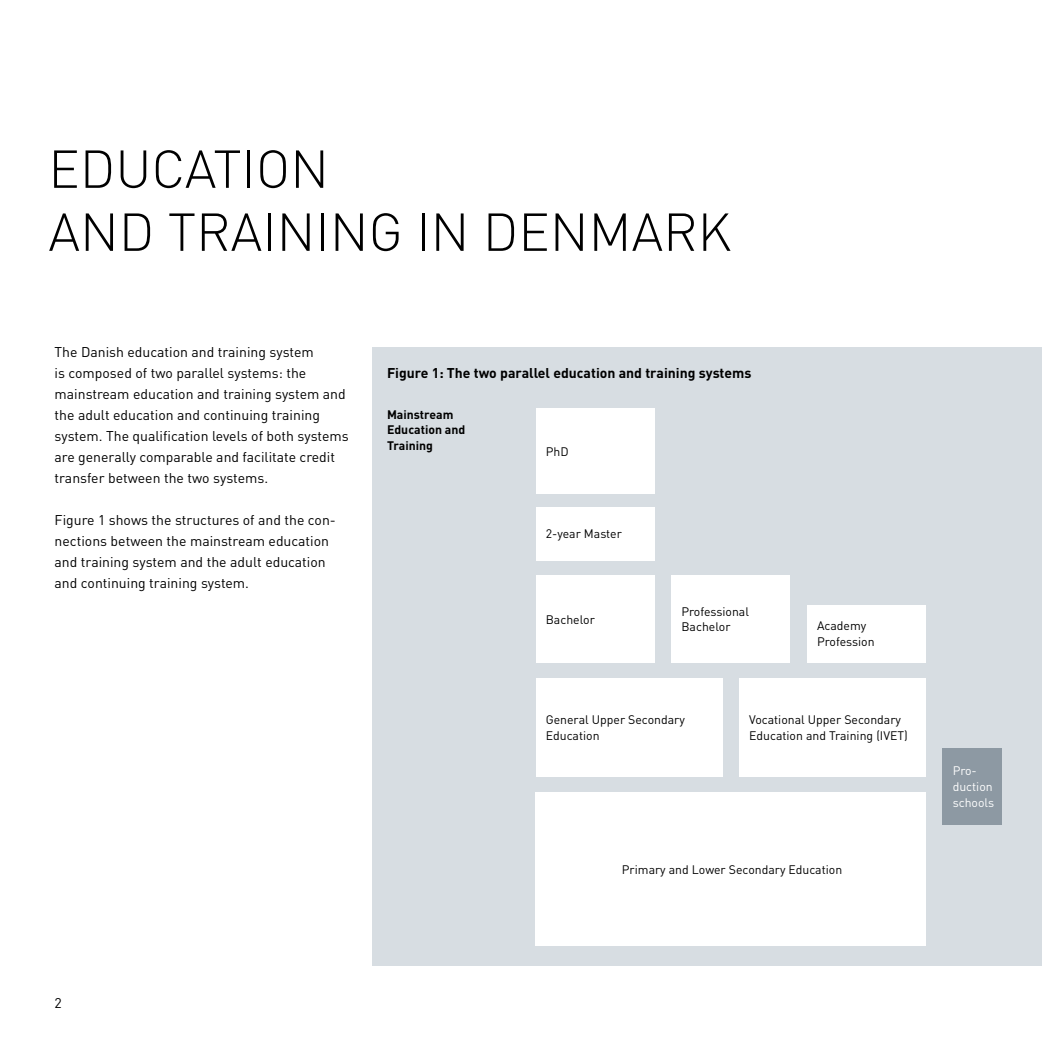
<style>
.page{position:relative;width:1042px;height:1042px;background:#fff}
.page>*{position:absolute;margin:0;border:0;box-sizing:border-box;transform-origin:0 0}
.t1{font:300 52.5px/63px "DIN";color:#000}
.t2{font:14px/21px "DIN";color:#000}
.t3{font:700 14px "DIN";color:#000}
.t4{font:12.25px/15.8px "DIN";color:#000}
.t5{font:700 12.25px/15.8px "DIN";color:#000}
.t6{font:12.25px/15.8px "DIN";color:#fff}
</style>
<div class="page">
<div style="left:372px;top:347px;width:670px;height:619px;background:#d7dde2"></div>
<div style="left:536px;top:408px;width:118px;height:86px;background:#fff"></div>
<div style="left:536px;top:507px;width:118px;height:54px;background:#fff"></div>
<div style="left:536px;top:575px;width:118px;height:87px;background:#fff"></div>
<div style="left:536px;top:678px;width:186px;height:99px;background:#fff"></div>
<div style="left:536px;top:792px;width:390px;height:154px;background:#fff"></div>
<div style="left:671px;top:575px;width:119px;height:87px;background:#fff"></div>
<div style="left:943px;top:748px;width:59px;height:76px;background:#8d99a3"></div>
<div style="left:807px;top:605px;width:119px;height:57px;background:#fff"></div>
<div style="left:739px;top:678px;width:187px;height:99px;background:#fff"></div>
<h1 class="t1" style="left:48px;top:135px;width:684px">EDUCATION<br>AND -TRAINING IN DENMARK</h1>
<p class="t2" style="left:55px;top:342px;width:296px">The Danish education and training system<br>is composed of two parallel systems: the mainstream education and training system and the adult education and continuing training system. The qualification levels of both systems are generally comparable and facilitate credit transfer between the two systems.</p>
<p class="t2" style="left:55px;top:510px;width:283px">Figure 1 shows the structures of and the con&shy;nections between the mainstream education and training system and the adult education and continuing training system.</p>
<p class="t3" style="left:387px;top:364px;width:366px">Figure 1: The two parallel education and training systems</p>
<p class="t5" style="left:387px;top:406px;width:80px">Mainstream<br>Education and<br>Training</p>
<p class="t4" style="left:546px;top:444px;width:24px">PhD</p>
<p class="t4" style="left:546px;top:526px;width:78px">2-year Master</p>
<p class="t4" style="left:546px;top:611px;width:51px">Bachelor</p>
<p class="t4" style="left:681px;top:603px;width:69px">Professional<br>Bachelor</p>
<p class="t4" style="left:817px;top:618px;width:59px">Academy<br>Profession</p>
<p class="t4" style="left:546px;top:712px;width:141px">General Upper Secondary<br>Education</p>
<p class="t4" style="left:749px;top:712px;width:160px">Vocational Upper Secondary<br>Education and Training (IVET)</p>
<p class="t4" style="left:622px;top:861px;width:222px">Primary and Lower Secondary Education</p>
<p class="t6" style="left:952px;top:763px;width:43px">Pro&shy;duction schools</p>
<p class="t2" style="left:55px;top:993px;width:9px">2</p>
</div>
